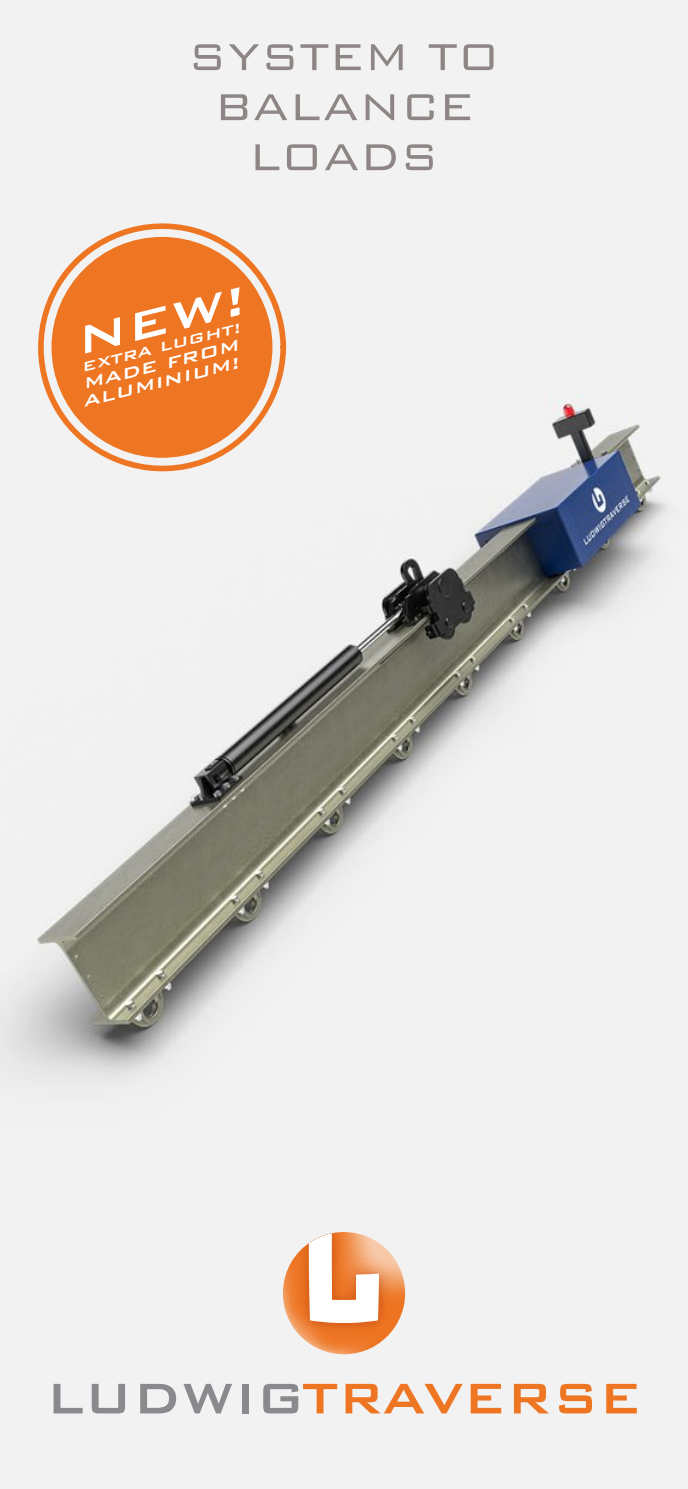
<style>
.page{position:relative;width:688px;height:1489px;background:#fff}
.page>*{position:absolute;margin:0;border:0;box-sizing:border-box;transform-origin:0 0}
.t1{font:500 57.25px "Bank Gothic BT";color:#ee7623}
.t2{font:italic 500 52px "Bank Gothic BT";color:#fff;scale:1.14 1}
.t3{font:300 50px/50px "Bank Gothic BT";color:#8d8685;text-align:center}
.t4{font:italic 500 20.25px/17.2px "Bank Gothic BT";color:#fff;scale:1.14 1}
.t5{font:italic 500 17.25px "Bank Gothic BT";color:#fff;scale:1.14 1}
.s1{color:#898a8d}
</style>
<div class="page">
<img style="left:0;top:0;width:687px;height:1488px">
<svg style="left:283px;top:1231px;width:122px;height:123px"></svg>
<svg style="left:34px;top:220px;width:252px;height:255px;fill:#f2f2f2"></svg>
<div style="left:51px;top:237px;width:221px;height:221px;background:#ee7623;border-radius:50%"></div>
<p class="t3" style="left:188px;top:31px;width:313px">SYSTEM TO<br>BALANCE<br>LOADS</p>
<p class="t2" style="left:67px;top:314px;width:154px;rotate:-14deg">NEW!</p>
<p class="t5" style="left:79px;top:358px;width:145px;rotate:-14deg">EXTRA LUGHT!</p>
<p class="t4" style="left:76px;top:376px;width:146px;rotate:-14deg">MADE FROM<br>ALUMINIUM!</p>
<p class="t1" style="left:46px;top:1366px;width:597px"><span class="s1">LUDWIG</span>TRAVERSE</p>
</div>
